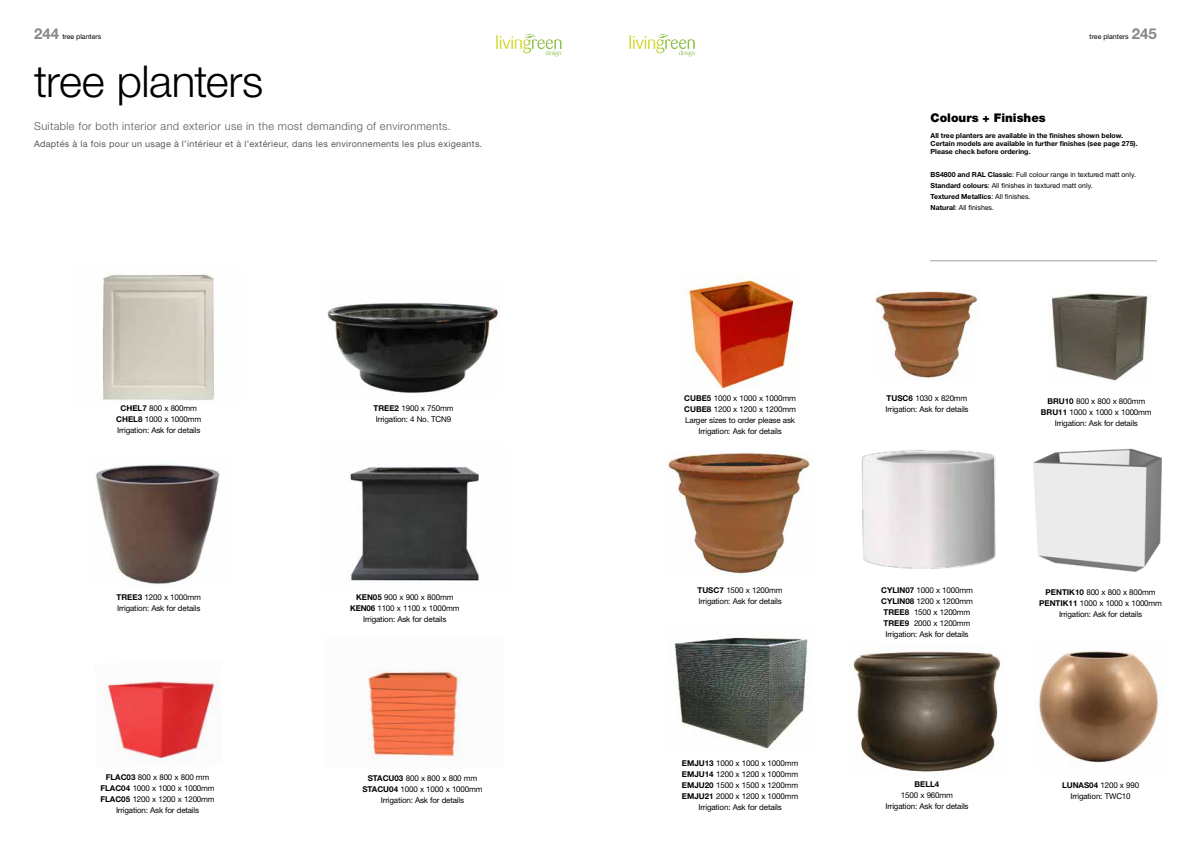
<style>
.page{position:relative;width:1191px;height:842px;background:#fff}
.page>*{position:absolute;margin:0;border:0;box-sizing:border-box;transform-origin:0 0}
.t1{font:300 44px "Helvetica Neue LT Std";letter-spacing:-.01em;color:#000}
.t2{font:900 12px "Helvetica Neue LT Std";color:#000}
.t3{font:300 11px "Helvetica Neue LT Std";letter-spacing:.035em;color:#575756}
.t4{font:9px "Helvetica Neue LT Std";letter-spacing:.035em;color:#575756}
.t5{font:8px/11px "Helvetica Neue LT Std";letter-spacing:-.02em;color:#000;text-align:center}
.t6{font:700 8px "Helvetica Neue LT Std";color:#000}
.t7{font:7px/11.1px "Helvetica Neue LT Std";color:#000}
.t8{font:700 7px/8px "Helvetica Neue LT Std";color:#000}
.s1{font-weight:700;font-size:15px;color:#878787}
.s2{font-weight:700}
</style>
<div class="page">
<img style="left:681px;top:278px;width:115px;height:111px">
<img style="left:666px;top:452px;width:144px;height:124px">
<img style="left:674px;top:637px;width:134px;height:112px">
<img style="left:875px;top:290px;width:103px;height:89px">
<img style="left:861px;top:450px;width:135px;height:119px">
<img style="left:101px;top:273px;width:114px;height:128px">
<img style="left:95px;top:464px;width:125px;height:121px">
<img style="left:106px;top:681px;width:112px;height:80px">
<img style="left:349px;top:466px;width:130px;height:115px">
<img style="left:368px;top:669px;width:93px;height:91px">
<img style="left:849px;top:650px;width:152px;height:122px">
<img style="left:327px;top:302px;width:172px;height:92px">
<hr style="left:930px;top:260px;width:227px;height:1px;background:#9d9d9c">
<img style="left:1052px;top:293px;width:99px;height:88px">
<img style="left:1037px;top:651px;width:122px;height:116px">
<img style="left:1033px;top:448px;width:129px;height:124px">
<svg style="left:496px;top:34px;width:65px;height:23px"></svg>
<svg style="left:629px;top:34px;width:65px;height:23px"></svg>
<p class="t7" style="left:34px;top:31px;width:69px"><span class="s1">244</span> tree planters</p>
<p class="t7" style="left:1089px;top:31px;width:69px">tree planters <span class="s1">245</span></p>
<h1 class="t1" style="left:34px;top:54px;width:231px">tree planters</h1>
<h3 class="t3" style="left:34px;top:119px;width:418px">Suitable for both interior and exterior use in the most demanding of environments.</h3>
<p class="t4" style="left:34px;top:139px;width:450px">Adaptés à la fois pour un usage à l’intérieur et à l’extérieur, dans les environnements les plus exigeants.</p>
<h2 class="t2" style="left:930px;top:111px;width:117px">Colours + Finishes</h2>
<p class="t8" style="left:930px;top:132px;width:208px">All tree planters are available in the finishes shown below.<br>Certain models are available in further finishes (see page 275).<br>Please check before ordering.</p>
<p class="t7" style="left:930px;top:169px;width:207px"><span class="s2">BS4800 and RAL Classic</span>: Full colour range in textured matt only.<br><span class="s2">Standard colours</span>: All finishes in textured matt only.<br><span class="s2">Textured Metallics</span>: All finishes.<br><span class="s2">Natural</span>: All finishes.</p>
<p class="t5" style="left:684px;top:393px;width:113px"><span class="s2">CUBE5</span> 1000 x 1000 x 1000mm<br><span class="s2">CUBE8</span> 1200 x 1200 x 1200mm<br>Larger sizes to order please ask<br>Irrigation: Ask for details</p>
<p class="t5" style="left:886px;top:393px;width:82px"><span class="s2">TUSC6</span> 1030 x 820mm</p>
<p class="t5" style="left:121px;top:403px;width:78px"><span class="s2">CHEL7</span> 800 x 800mm</p>
<p class="t5" style="left:885px;top:404px;width:85px">Irrigation: Ask for details</p>
<p class="t5" style="left:116px;top:414px;width:87px;text-align:left"><span class="s2">CHEL8</span> 1000 x 1000mm<br>Irrigation: Ask for details</p>
<p class="t5" style="left:373px;top:403px;width:81px;text-align:left"><span class="s2">TREE2</span> 1900 x 750mm<br>Irrigation: 4 No. TCN9</p>
<p class="t5" style="left:117px;top:591px;width:86px;text-align:left"><span class="s2">TREE3</span> 1200 x 1000mm<br>Irrigation: Ask for details</p>
<p class="t5" style="left:350px;top:591px;width:111px"><span class="s2">KEN05</span> 900 x 900 x 800mm<br><span class="s2">KEN06</span> 1100 x 1100 x 1000mm<br>Irrigation: Ask for details</p>
<p class="t5" style="left:100px;top:772px;width:116px"><span class="s2">FLAC03</span> 800 x 800 x 800 mm<br><span class="s2">FLAC04</span> 1000 x 1000 x 1000mm<br><span class="s2">FLAC05</span> 1200 x 1200 x 1200mm<br>Irrigation: Ask for details</p>
<p class="t5" style="left:362px;top:772px;width:122px"><span class="s2">STACU03</span> 800 x 800 x 800 mm<br><span class="s2">STACU04</span> 1000 x 1000 x 1000mm<br>Irrigation: Ask for details</p>
<p class="t5" style="left:697px;top:584px;width:87px;text-align:left"><span class="s2">TUSC7</span> 1500 x 1200mm<br>Irrigation: Ask for details</p>
<p class="t5" style="left:682px;top:757px;width:118px"><span class="s2">EMJU13</span> 1000 x 1000 x 1000mm<br><span class="s2">EMJU14</span> 1200 x 1200 x 1000mm<br><span class="s2">EMJU20</span> 1500 x 1500 x 1200mm<br><span class="s2">EMJU21</span> 2000 x 1200 x 1000mm<br>Irrigation: Ask for details</p>
<p class="t5" style="left:881px;top:584px;width:93px"><span class="s2">CYLIN07</span> 1000 x 1000mm<br><span class="s2">CYLIN08</span> 1200 x 1200mm<br><span class="s2">TREE8</span> 1500 x 1200mm<br><span class="s2">TREE9</span> 2000 x 1200mm<br>Irrigation: Ask for details</p>
<p class="t6" style="left:914px;top:779px;width:26px">BELL4</p>
<p class="t5" style="left:885px;top:789px;width:85px">1500 x 960mm<br>Irrigation: Ask for details</p>
<p class="t5" style="left:1041px;top:395px;width:112px"><span class="s2">BRU10</span> 800 x 800 x 800mm<br><span class="s2">BRU11</span> 1000 x 1000 x 1000mm<br>Irrigation: Ask for details</p>
<p class="t5" style="left:1039px;top:586px;width:124px"><span class="s2">PENTIK10</span> 800 x 800 x 800mm<br><span class="s2">PENTIK11</span> 1000 x 1000 x 1000mm<br>Irrigation: Ask for details</p>
<p class="t5" style="left:1062px;top:780px;width:79px"><span class="s2">LUNAS04</span> 1200 x 990<br>Irrigation: TWC10</p>
</div>
